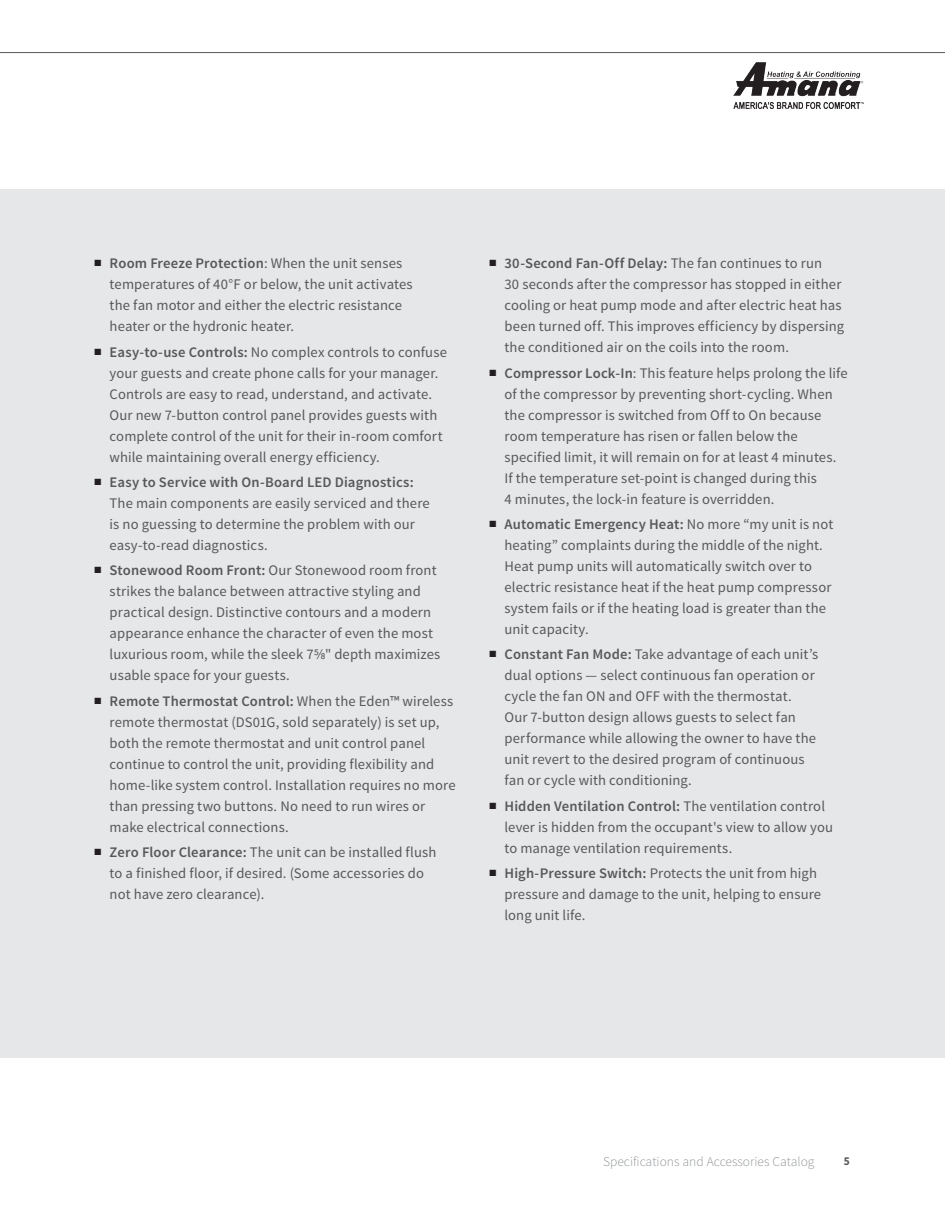
<style>
.page{position:relative;width:945px;height:1215px;background:#fff}
.page>*{position:absolute;margin:0;border:0;box-sizing:border-box;transform-origin:0 0}
.t1{font:14.7px/21px "Source Sans Pro";letter-spacing:.01em;color:#57585a}
.t2{font:300 13.5px "Source Sans Pro";color:#939598}
.t3{font:700 12px "Source Sans Pro";color:#57585a;scale:.95 1}
.s1{font-weight:600}
</style>
<div class="page">
<hr style="left:0;top:52px;width:945px;height:1px;background:#57585a">
<img style="left:733px;top:63px;width:131px;height:46px">
<div style="left:0;top:189px;width:945px;height:869px;background:#e6e7e9"></div>
<p class="t1" style="left:110px;top:253px;width:305px;text-indent:-15px"><sup>■</sup> <span class="s1">Room Freeze Protection</span>: When the unit senses temperatures of 40°F or below, the unit activates the fan motor and either the electric resistance heater or the hydronic heater.</p>
<p class="t1" style="left:110px;top:342px;width:339px;text-indent:-15px"><sup>■</sup> <span class="s1">Easy-to-use Controls:</span> No complex controls to confuse your guests and create phone calls for your manager.<br>Controls are easy to read, understand, and activate.<br>Our new 7-button control panel provides guests with complete control of the unit for their in-room comfort while maintaining overall energy efficiency.</p>
<p class="t1" style="left:110px;top:472px;width:322px;text-indent:-15px"><sup>■</sup> <span class="s1">Easy to Service with On-Board LED Diagnostics:<br></span>The main components are easily serviced and there is no guessing to determine the problem with our easy-to-read diagnostics.</p>
<p class="t1" style="left:110px;top:560px;width:332px;text-indent:-15px"><sup>■</sup> <span class="s1">Stonewood Room Front:</span> Our Stonewood room front strikes the balance between attractive styling and practical design. Distinctive contours and a modern appearance enhance the character of even the most luxurious room, while the sleek 7⅝" depth maximizes usable space for your guests.</p>
<p class="t1" style="left:110px;top:691px;width:347px;text-indent:-15px"><sup>■</sup> <span class="s1">Remote Thermostat Control:</span> When the Eden™ wireless remote thermostat (DS01G, sold separately) is set up, both the remote thermostat and unit control panel continue to control the unit, providing flexibility and home-like system control. Installation requires no more than pressing two buttons. No need to run wires or make electrical connections.</p>
<p class="t1" style="left:110px;top:842px;width:328px;text-indent:-15px"><sup>■</sup> <span class="s1">Zero Floor Clearance:</span> The unit can be installed flush to a finished floor, if desired. (Some accessories do not have zero clearance).</p>
<p class="t1" style="left:504px;top:253px;width:341px;text-indent:-15px"><sup>■</sup> <span class="s1">30-Second Fan-Off Delay:</span> The fan continues to run<br>30 seconds after the compressor has stopped in either cooling or heat pump mode and after electric heat has been turned off. This improves efficiency by dispersing the conditioned air on the coils into the room.</p>
<p class="t1" style="left:504px;top:363px;width:345px;text-indent:-15px"><sup>■</sup> <span class="s1">Compressor Lock-In</span>: This feature helps prolong the life of the compressor by preventing short-cycling. When the compressor is switched from Off to On because room temperature has risen or fallen below the specified limit, it will remain on for at least 4 minutes.<br>If the temperature set-point is changed during this<br>4 minutes, the lock-in feature is overridden.</p>
<p class="t1" style="left:504px;top:514px;width:330px;text-indent:-15px"><sup>■</sup> <span class="s1">Automatic Emergency Heat:</span> No more “my unit is not heating” complaints during the middle of the night.<br>Heat pump units will automatically switch over to electric resistance heat if the heat pump compressor system fails or if the heating load is greater than the unit capacity.</p>
<p class="t1" style="left:504px;top:644px;width:315px;text-indent:-15px"><sup>■</sup> <span class="s1">Constant Fan Mode:</span> Take advantage of each unit’s dual options — select continuous fan operation or cycle the fan ON and OFF with the thermostat.<br>Our 7-button design allows guests to select fan performance while allowing the owner to have the unit revert to the desired program of continuous fan or cycle with conditioning.</p>
<p class="t1" style="left:504px;top:796px;width:330px;text-indent:-15px"><sup>■</sup> <span class="s1">Hidden Ventilation Control:</span> The ventilation control lever is hidden from the occupant's view to allow you to manage ventilation requirements.</p>
<p class="t1" style="left:504px;top:863px;width:318px;text-indent:-15px"><sup>■</sup> <span class="s1">High-Pressure Switch:</span> Protects the unit from high pressure and damage to the unit, helping to ensure long unit life.</p>
<p class="t2" style="left:603px;top:1154px;width:213px">Specifications and Accessories Catalog</p>
<p class="t3" style="left:844px;top:1154px;width:8px">5</p>
</div>
